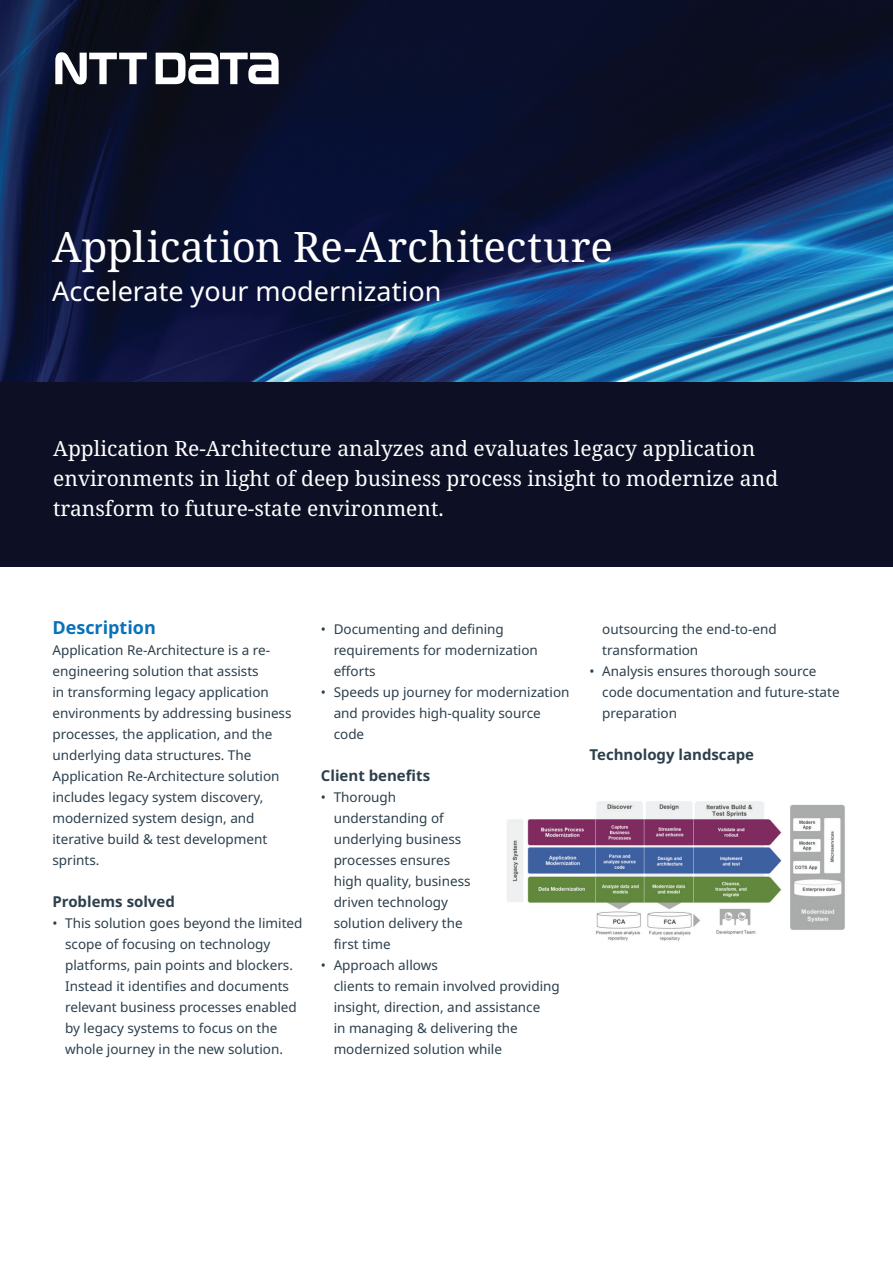
<style>
.page{position:relative;width:893px;height:1263px;background:#fff}
.page>*{position:absolute;margin:0;border:0;box-sizing:border-box;transform-origin:0 0}
.t1{font:42px "Noto Serif";letter-spacing:-.005em;color:#fff}
.t2{font:27px "Noto Sans";color:#fff}
.t3{font:21px/30px "Noto Serif";color:#fff}
.t4{font:700 18px "Noto Sans";color:#0971ba}
.t5{font:700 15px "Noto Sans";color:#2c3f4c}
.t6{font:13.5px/21px "Noto Sans";color:#2c3f4c}
</style>
<div class="page">
<img style="left:0;top:0;width:893px;height:383px">
<div style="left:0;top:383px;width:893px;height:184px;background:#0d1025"></div>
<img style="left:507px;top:801px;width:338px;height:140px">
<svg style="left:156px;top:53px;width:123px;height:31px"></svg>
<svg style="left:55px;top:52px;width:92px;height:33px"></svg>
<h1 class="t1" style="left:52px;top:218px;width:562px">Application Re-Architecture</h1>
<h2 class="t2" style="left:52px;top:276px;width:391px">Accelerate your modernization</h2>
<h3 class="t3" style="left:53px;top:434px;width:726px">Application Re-Architecture analyzes and evaluates legacy application environments in light of deep business process insight to modernize and transform to future-state environment.</h3>
<h3 class="t4" style="left:52px;top:617px;width:105px">Description</h3>
<p class="t6" style="left:52px;top:639px;width:241px">Application Re-Architecture is a re&shy;engineering solution that assists<br>in transforming legacy application environments by addressing business processes, the application, and the underlying data structures. The Application Re-Architecture solution includes legacy system discovery, modernized system design, and iterative build &amp; test development sprints.</p>
<p class="t5" style="left:52px;top:893px;width:124px">Problems solved</p>
<p class="t6" style="left:65px;top:912px;width:239px;text-indent:-13px">• This solution goes beyond the limited scope of focusing on technology platforms, pain points and blockers.<br>Instead it identifies and documents relevant business processes enabled by legacy systems to focus on the whole journey in the new solution.</p>
<p class="t6" style="left:334px;top:619px;width:206px;text-indent:-13px">• Documenting and defining requirements for modernization efforts</p>
<p class="t6" style="left:334px;top:682px;width:237px;text-indent:-13px">• Speeds up journey for modernization and provides high-quality source code</p>
<p class="t5" style="left:321px;top:767px;width:111px">Client benefits</p>
<p class="t6" style="left:334px;top:787px;width:138px;text-indent:-13px">• Thorough understanding of underlying business processes ensures high quality, business driven technology solution delivery the first time</p>
<p class="t6" style="left:334px;top:955px;width:228px;text-indent:-13px">• Approach allows<br>clients to remain involved providing insight, direction, and assistance<br>in managing &amp; delivering the modernized solution while</p>
<p class="t6" style="left:602px;top:619px;width:176px">outsourcing the end-to-end transformation</p>
<p class="t6" style="left:602px;top:661px;width:239px;text-indent:-13px">• Analysis ensures thorough source code documentation and future-state preparation</p>
<p class="t5" style="left:589px;top:746px;width:166px">Technology landscape</p>
</div>
